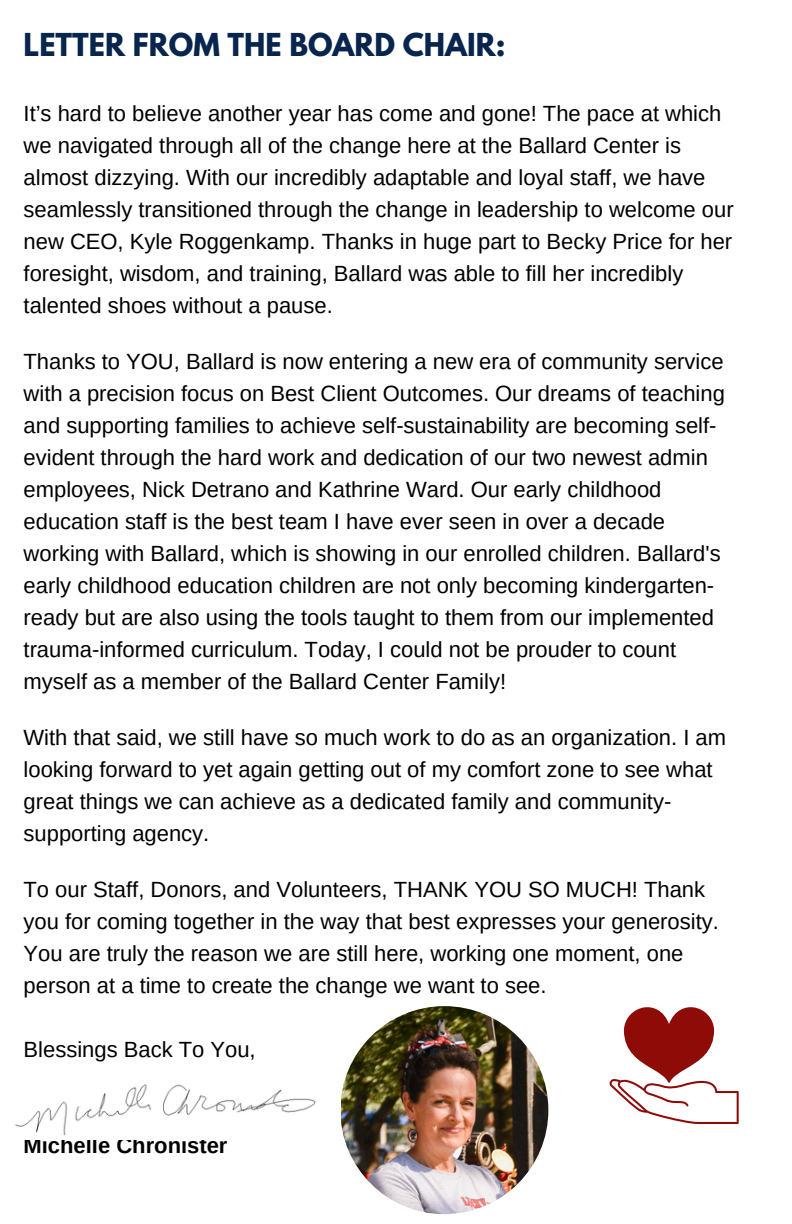
<style>
.page{position:relative;width:792px;height:1224px;background:#fff}
.page>*{position:absolute;margin:0;border:0;box-sizing:border-box;transform-origin:0 0}
.t1{font:700 28px "League Spartan";color:#07254d}
.t2{font:22px/32px "Arimo";color:#000}
.t3{font:700 22px "Arimo";color:#000}
</style>
<div class="page">
<img style="left:340px;top:1006px;width:208px;height:208px;border-radius:50%">
<svg style="left:609px;top:1007px;width:129px;height:117px"></svg>
<img style="left:15px;top:1084px;width:301px;height:52px">
<p class="t1" style="left:24px;top:30px;width:484px">LETTER FROM THE BOARD CHAIR:</p>
<h1 class="t2" style="left:24px;top:97px;width:712px">It’s hard to believe another year has come and gone! The pace at which we navigated through all of the change here at the Ballard Center is almost dizzying. With our incredibly adaptable and loyal staff, we have seamlessly transitioned through the change in leadership to welcome our new CEO, Kyle Roggenkamp. Thanks in huge part to Becky Price for her foresight, wisdom, and training, Ballard was able to fill her incredibly talented shoes without a pause.</h1>
<p class="t2" style="left:24px;top:345px;width:703px">Thanks to YOU, Ballard is now entering a new era of community service with a precision focus on Best Client Outcomes. Our dreams of teaching and supporting families to achieve self-sustainability are becoming self&shy;evident through the hard work and dedication of our two newest admin employees, Nick Detrano and Kathrine Ward. Our early childhood education staff is the best team I have ever seen in over a decade working with Ballard, which is showing in our enrolled children. Ballard's early childhood education children are not only becoming kindergarten&shy;ready but are also using the tools taught to them from our implemented trauma-informed curriculum. Today, I could not be prouder to count myself as a member of the Ballard Center Family!</p>
<p class="t2" style="left:24px;top:721px;width:704px">With that said, we still have so much work to do as an organization. I am looking forward to yet again getting out of my comfort zone to see what great things we can achieve as a dedicated family and community&shy;supporting agency.</p>
<p class="t2" style="left:24px;top:873px;width:697px">To our Staff, Donors, and Volunteers, THANK YOU SO MUCH! Thank you for coming together in the way that best expresses your generosity.<br>You are truly the reason we are still here, working one moment, one person at a time to create the change we want to see.</p>
<p class="t2" style="left:24px;top:1033px;width:234px">Blessings Back To You,</p>
<p class="t3" style="left:24px;top:1133px;width:205px">Michelle Chronister</p>
</div>
